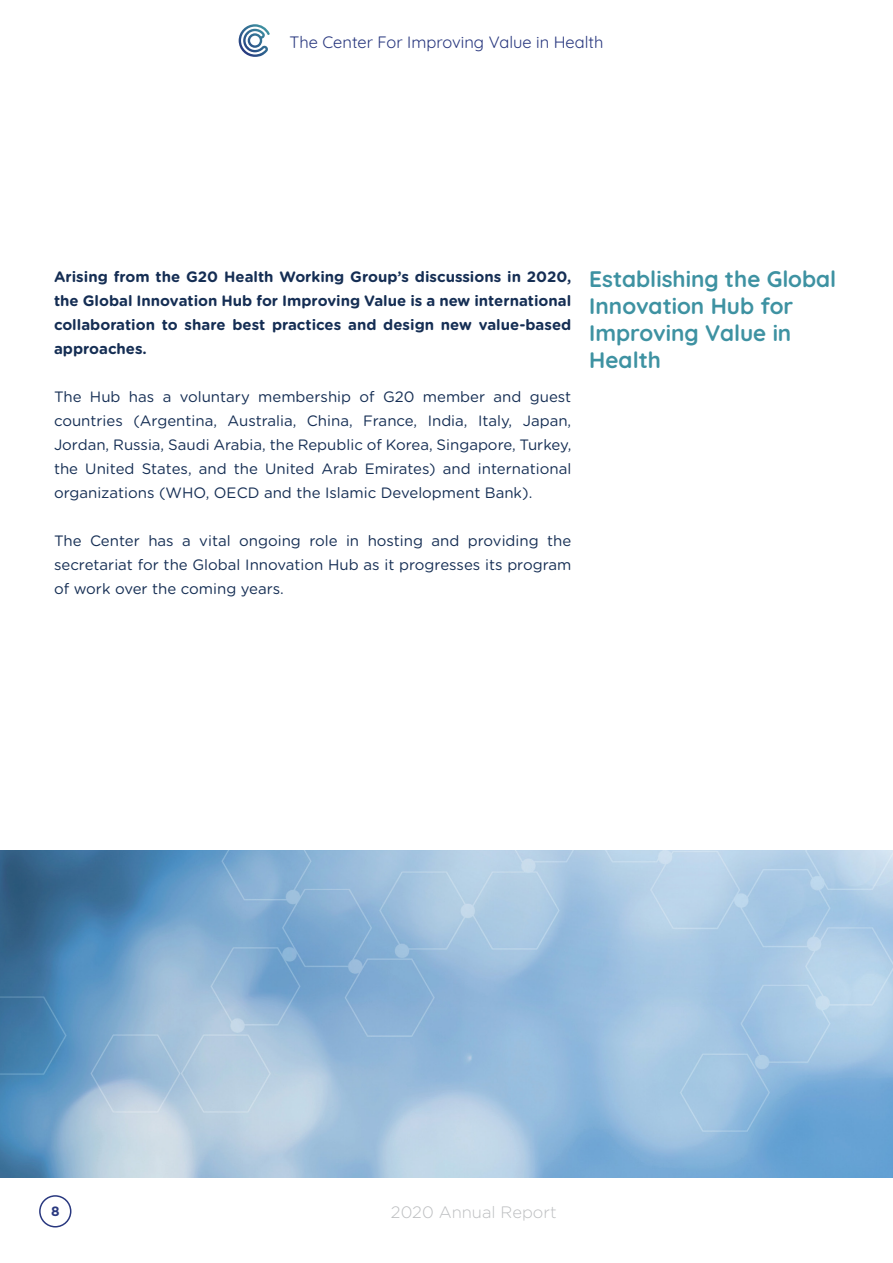
<style>
.page{position:relative;width:893px;height:1263px;background:#fff}
.page>*{position:absolute;margin:0;border:0;box-sizing:border-box;transform-origin:0 0}
.t1{font:700 22.5px/27px "Quicksand";color:#3e92a2}
.t2{font:16.5px "Quicksand";color:#29387f}
.t3{font:300 16.5px "Gotham Rounded";color:#bcbec0}
.t4{font:15px/24px "Gotham Rounded";color:#152e54;text-align:justify}
.t5{font:700 15px/24px "Gotham Rounded";color:#152e54;text-align:justify}
.t6{font:700 13.5px "Gotham Rounded";color:#29387f}
</style>
<div class="page">
<svg style="left:239px;top:24px;width:31px;height:33px"></svg>
<div style="left:39px;top:1195px;width:32px;height:32px;border:2px solid #29387f;border-radius:50%"></div>
<img style="left:0;top:850px;width:893px;height:328px">
<p class="t2" style="left:289px;top:30px;width:315px">The Center For Improving Value in Health</p>
<p class="t5" style="left:54px;top:264px;width:519px">Arising from the G20 Health Working Group’s discussions in 2020, the Global Innovation Hub for Improving Value is a new international collaboration to share best practices and design new value-based approaches.</p>
<p class="t4" style="left:54px;top:384px;width:519px">The Hub has a voluntary membership of G20 member and guest countries (Argentina, Australia, China, France, India, Italy, Japan, Jordan, Russia, Saudi Arabia, the Republic of Korea, Singapore, Turkey, the United States, and the United Arab Emirates) and international organizations (WHO, OECD and the Islamic Development Bank).</p>
<p class="t4" style="left:54px;top:528px;width:519px">The Center has a vital ongoing role in hosting and providing the secretariat for the Global Innovation Hub as it progresses its program of work over the coming years.</p>
<h1 class="t1" style="left:589px;top:263px;width:248px">Establishing the Global<br>Innovation Hub for<br>Improving Value in<br>Health</h1>
<p class="t6" style="left:51px;top:1201px;width:10px">8</p>
<p class="t3" style="left:391px;top:1201px;width:167px">2020 Annual Report</p>
</div>
